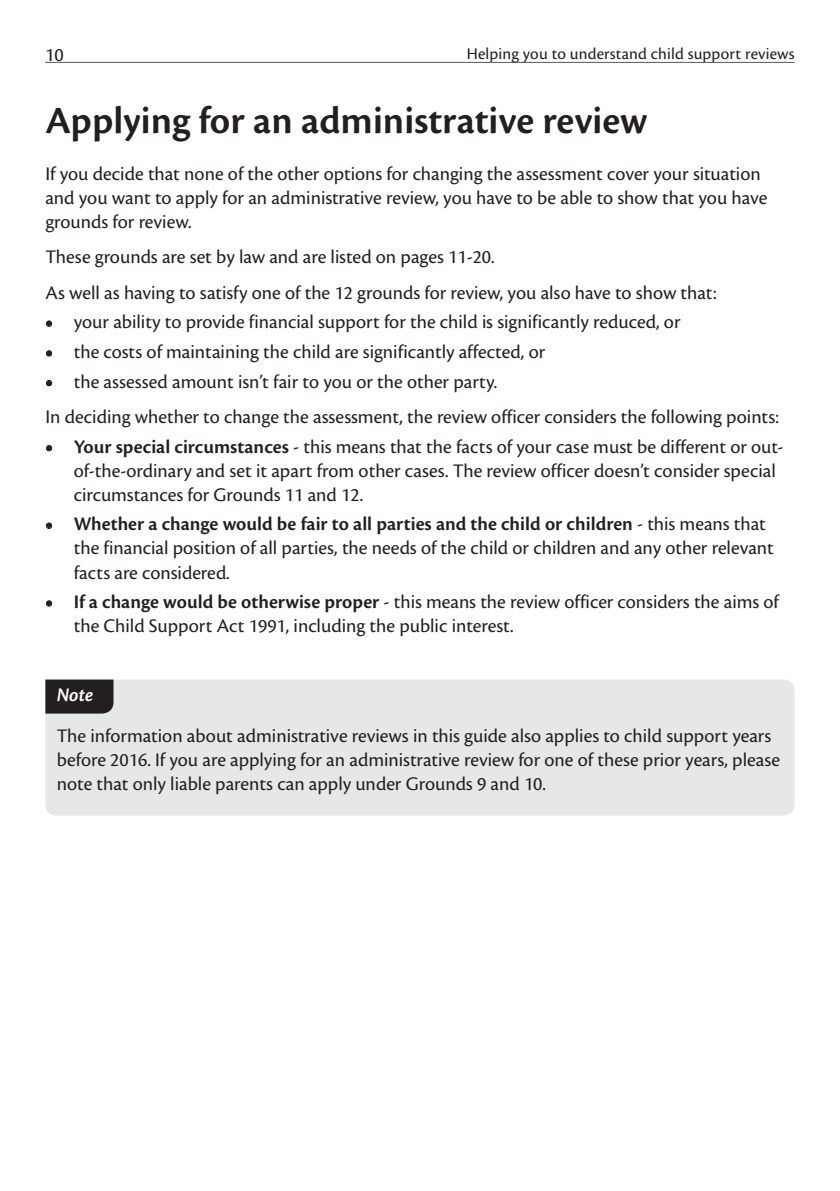
<style>
.page{position:relative;width:840px;height:1191px;background:#fff}
.page>*{position:absolute;margin:0;border:0;box-sizing:border-box;transform-origin:0 0}
.t1{font:600 40px "Cronos Pro";color:#231f20}
.t2{font:20px/24px "Cronos Pro";color:#231f20}
.t3{font:italic 600 20px "Cronos Pro";color:#fff}
.t4{font:17px "Cronos Pro";letter-spacing:.01em;color:#231f20}
.s1{font-weight:700}
.s2{font-weight:600}
</style>
<div class="page">
<hr style="left:45px;top:62px;width:749px;height:1px;background:#57585a">
<div style="left:46px;top:320px;width:6px;height:7px;border:1px solid #231f20;border-radius:50%"></div>
<svg style="left:46px;top:350px;width:6px;height:6px"></svg>
<svg style="left:46px;top:380px;width:6px;height:6px"></svg>
<svg style="left:46px;top:445px;width:6px;height:6px"></svg>
<div style="left:46px;top:522px;width:6px;height:7px;border:1px solid #231f20;border-radius:50%"></div>
<svg style="left:46px;top:600px;width:6px;height:6px"></svg>
<div style="left:45px;top:679px;width:749px;height:136px;background:#e6e7e9"></div>
<div style="left:45px;top:679px;width:68px;height:34px;background:#231f20"></div>
<p class="t2" style="left:45px;top:43px;width:20px">10</p>
<p class="t4" style="left:466px;top:44px;width:329px">Helping you to understand child support reviews</p>
<h1 class="t1" style="left:45px;top:98px;width:603px">Applying for an administrative review</h1>
<p class="t2" style="left:45px;top:162px;width:723px">If you decide that none of the other options for changing the assessment cover your situation and you want to apply for an administrative review, you have to be able to show that you have grounds for review.</p>
<p class="t2" style="left:45px;top:239px;width:672px;line-height:35.4px">These grounds are set by law and are listed on pages 11-20.<br>As well as having to satisfy one of the 12 grounds for review, you also have to show that:</p>
<p class="t2" style="left:45px;top:310px;width:636px"><span class="s1">•</span> your ability to provide financial support for the child is significantly reduced, or</p>
<p class="t2" style="left:45px;top:340px;width:501px"><span class="s1">•</span> the costs of maintaining the child are significantly affected, or</p>
<p class="t2" style="left:45px;top:364px;width:734px;line-height:35.4px"><span class="s1">•</span> the assessed amount isn’t fair to you or the other party.<br>In deciding whether to change the assessment, the review officer considers the following points:</p>
<p class="t2" style="left:74px;top:434px;width:711px;text-indent:-28px"><span class="s1">•</span> <span class="s2">Your special circumstances</span> - this means that the facts of your case must be different or out&shy;of-the-ordinary and set it apart from other cases. The review officer doesn’t consider special circumstances for Grounds 11 and 12.</p>
<p class="t2" style="left:74px;top:512px;width:701px;text-indent:-28px"><span class="s1">•</span> <span class="s2">Whether a change would be fair to all parties and the child or children</span> - this means that the financial position of all parties, the needs of the child or children and any other relevant facts are considered.</p>
<p class="t2" style="left:74px;top:590px;width:706px;text-indent:-28px"><span class="s1">•</span> <span class="s2">If a change would be otherwise proper</span> - this means the review officer considers the aims of the Child Support Act 1991, including the public interest.</p>
<p class="t3" style="left:57px;top:683px;width:38px">Note</p>
<p class="t2" style="left:57px;top:724px;width:724px">The information about administrative reviews in this guide also applies to child support years before 2016. If you are applying for an administrative review for one of these prior years, please note that only liable parents can apply under Grounds 9 and 10.</p>
</div>
